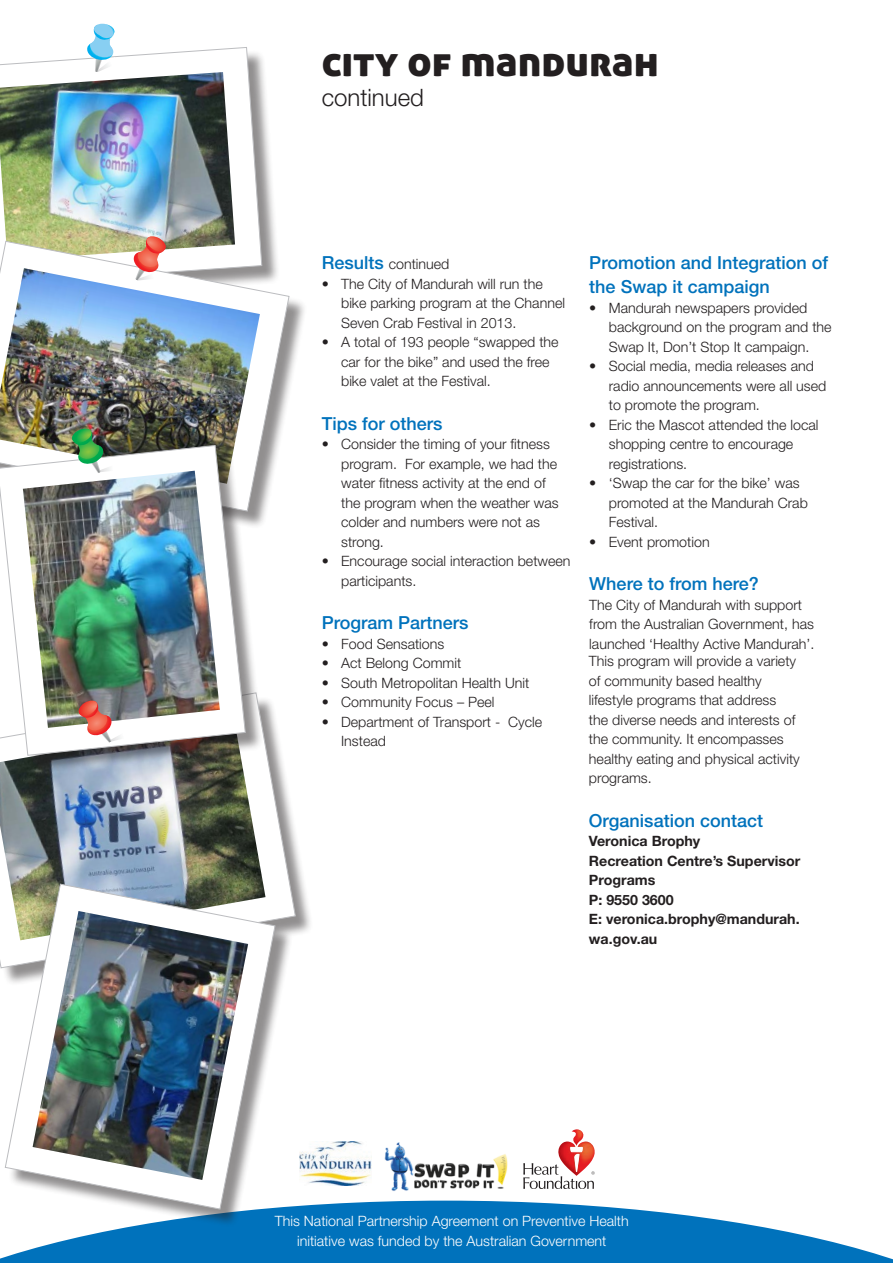
<style>
.page{position:relative;width:893px;height:1263px;background:#fff}
.page>*{position:absolute;margin:0;border:0;box-sizing:border-box;transform-origin:0 0}
.t1{font:42px "Aller Display";color:#231f20}
.t2{font:300 24px "Helvetica Neue";color:#231f20}
.t3{font:500 18px/24px "Helvetica Neue";color:#0072bc}
.t4{font:300 14.25px/19.5px "Helvetica Neue";color:#231f20}
.t5{font:700 14.25px/19.5px "Helvetica Neue";color:#231f20}
.t6{font:300 14.25px/19.5px "Helvetica Neue";color:#fff;text-align:center}
.s1{font-weight:500;font-size:18px;color:#0072bc}
</style>
<div class="page">
<svg style="left:0;top:1200px;width:893px;height:63px;fill:#0072bc"></svg>
<img style="left:384px;top:1142px;width:124px;height:49px">
<img style="left:559px;top:1129px;width:35px;height:18px">
<svg style="left:523px;top:1147px;width:72px;height:42px"></svg>
<img style="left:299px;top:1141px;width:73px;height:45px">
<div style="left:0;top:50px;width:280px;height:254px;background:#231f20;opacity:.5"></div>
<svg style="left:0;top:47px;width:262px;height:194px"></svg>
<img style="left:0;top:72px;width:235px;height:169px">
<svg style="left:86px;top:24px;width:32px;height:48px"></svg>
<div style="left:0;top:695px;width:314px;height:291px;background:#231f20;opacity:.5"></div>
<svg style="left:0;top:695px;width:296px;height:273px"></svg>
<img style="left:0;top:721px;width:265px;height:219px">
<div style="left:0;top:244px;width:307px;height:285px;background:#231f20;opacity:.5"></div>
<svg style="left:0;top:241px;width:289px;height:270px"></svg>
<img style="left:0;top:268px;width:260px;height:180px">
<div style="left:8px;top:887px;width:285px;height:340px;background:#231f20;opacity:.5"></div>
<svg style="left:5px;top:884px;width:270px;height:325px"></svg>
<img style="left:33px;top:911px;width:215px;height:269px">
<div style="left:0;top:448px;width:264px;height:326px;background:#231f20;opacity:.5"></div>
<svg style="left:0;top:445px;width:246px;height:311px"></svg>
<img style="left:23px;top:471px;width:197px;height:257px">
<svg style="left:132px;top:236px;width:35px;height:44px"></svg>
<img style="left:71px;top:429px;width:48px;height:44px">
<svg style="left:77px;top:701px;width:53px;height:42px"></svg>
<h1 class="t1" style="left:322px;top:34px;width:339px">city of mandurah</h1>
<h2 class="t2" style="left:322px;top:83px;width:104px">continued</h2>
<p class="t4" style="left:322px;top:254px;width:129px"><span class="s1">Results</span> continued</p>
<p class="t4" style="left:341px;top:274px;width:225px;text-indent:-19px">• The City of Mandurah will run the bike parking program at the Channel<br>Seven Crab Festival in 2013.</p>
<p class="t4" style="left:341px;top:332px;width:219px;text-indent:-19px">• A total of 193 people “swapped the car for the bike” and used the free bike valet at the Festival.</p>
<p class="t3" style="left:322px;top:411px;width:122px">Tips for others</p>
<p class="t4" style="left:341px;top:434px;width:219px;text-indent:-19px">• Consider the timing of your fitness program. For example, we had the water fitness activity at the end of the program when the weather was colder and numbers were not as strong.</p>
<p class="t4" style="left:341px;top:551px;width:231px;text-indent:-19px">• Encourage social interaction between participants.</p>
<p class="t3" style="left:322px;top:611px;width:148px">Program Partners</p>
<p class="t4" style="left:322px;top:634px;width:124px">• Food Sensations</p>
<p class="t4" style="left:322px;top:653px;width:141px">• Act Belong Commit</p>
<p class="t4" style="left:322px;top:673px;width:209px">• South Metropolitan Health Unit</p>
<p class="t4" style="left:322px;top:692px;width:174px">• Community Focus – Peel</p>
<p class="t4" style="left:341px;top:712px;width:203px;text-indent:-19px">• Department of Transport - Cycle<br>Instead</p>
<p class="t3" style="left:589px;top:251px;width:240px">Promotion and Integration of the Swap it campaign</p>
<p class="t4" style="left:609px;top:298px;width:224px;text-indent:-19px">• Mandurah newspapers provided background on the program and the<br>Swap It, Don’t Stop It campaign.</p>
<p class="t4" style="left:609px;top:356px;width:219px;text-indent:-19px">• Social media, media releases and radio announcements were all used to promote the program.</p>
<p class="t4" style="left:609px;top:414px;width:211px;text-indent:-19px">• Eric the Mascot attended the local shopping centre to encourage registrations.</p>
<p class="t4" style="left:609px;top:473px;width:201px;text-indent:-19px">• ‘Swap the car for the bike’ was promoted at the Mandurah Crab<br>Festival.</p>
<p class="t4" style="left:589px;top:531px;width:122px">• Event promotion</p>
<p class="t3" style="left:589px;top:572px;width:171px">Where to from here?</p>
<p class="t4" style="left:589px;top:595px;width:227px">The City of Mandurah with support from the Australian Government, has launched ‘Healthy Active Mandurah’.</p>
<p class="t4" style="left:589px;top:651px;width:212px">This program will provide a variety of community based healthy lifestyle programs that address<br>the diverse needs and interests of the community. It encompasses healthy eating and physical activity programs.</p>
<p class="t3" style="left:589px;top:808px;width:176px">Organisation contact</p>
<p class="t5" style="left:589px;top:831px;width:213px">Veronica Brophy<br>Recreation Centre’s Supervisor<br>Programs<br>P: 9550 3600<br>E: veronica.brophy@mandurah. wa.gov.au</p>
<p class="t6" style="left:275px;top:1211px;width:355px">This National Partnership Agreement on Preventive Health initiative was funded by the Australian Government</p>
</div>
